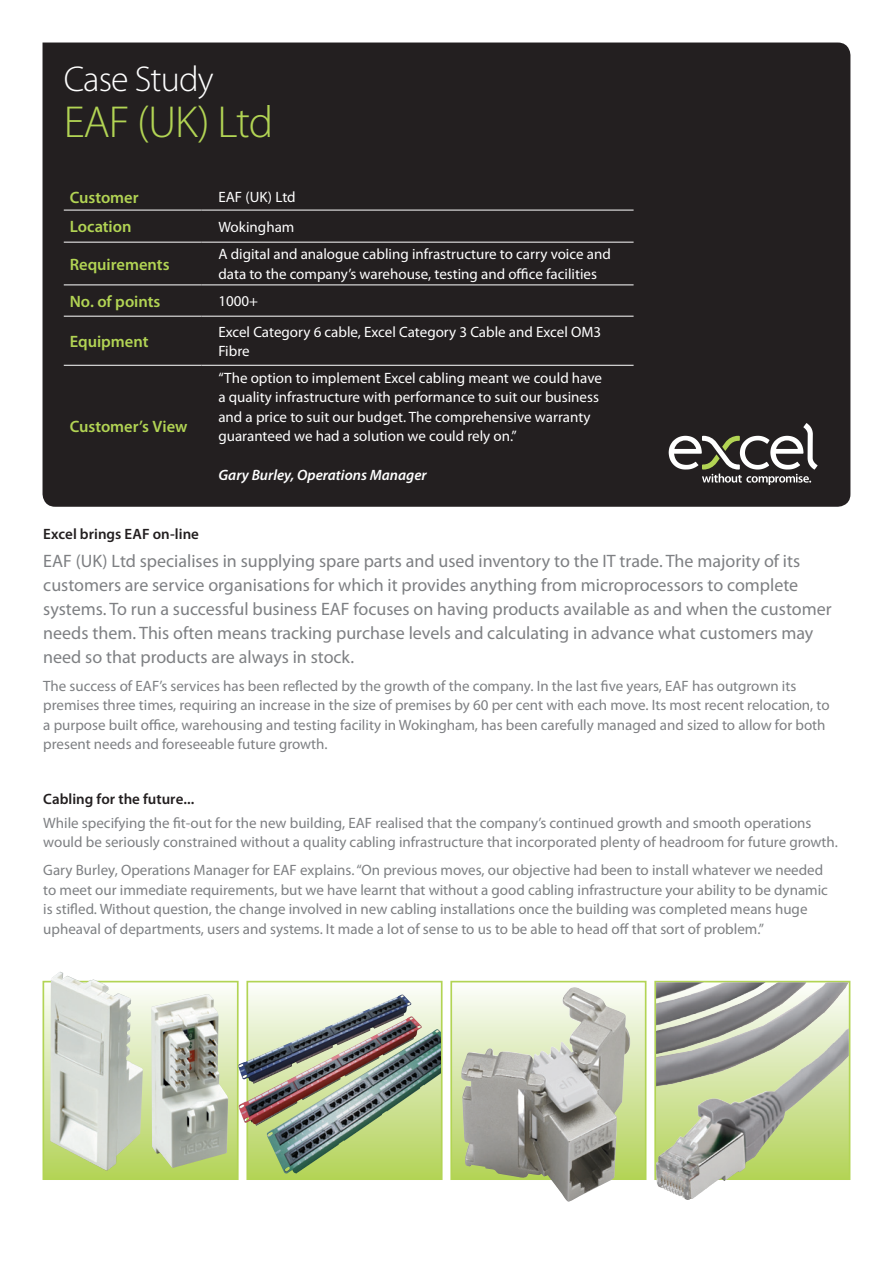
<style>
.page{position:relative;width:893px;height:1263px;background:#fff}
.page>*{position:absolute;margin:0;border:0;box-sizing:border-box;transform-origin:0 0}
.t1{font:300 45px "Myriad Pro";letter-spacing:-.025em;color:#b2d454}
.t2{font:300 36px "Myriad Pro";letter-spacing:-.025em;color:#fff}
.t3{font:18px/24px "Myriad Pro";color:#7e8083}
.t4{font:600 16.5px "Myriad Pro";color:#b2d454}
.t5{font:15px/19.5px "Myriad Pro";color:#7e8083}
.t6{font:15px/19.5px "Myriad Pro";color:#fff}
.t7{font:600 15px "Myriad Pro";color:#231f20}
.t8{font:italic 600 15px "Myriad Pro";color:#fff}
</style>
<div class="page">
<div style="left:43px;top:43px;width:807px;height:464px;background:#231f20"></div>
<svg style="left:669px;top:423px;width:148px;height:62px"></svg>
<hr style="left:64px;top:210px;width:137px;height:1px;background:#fff">
<hr style="left:64px;top:242px;width:137px;height:1px;background:#fff">
<hr style="left:64px;top:284px;width:137px;height:1px;background:#fff">
<hr style="left:64px;top:316px;width:137px;height:1px;background:#fff">
<hr style="left:201px;top:210px;width:433px;height:1px;background:#fff">
<hr style="left:201px;top:242px;width:433px;height:1px;background:#fff">
<hr style="left:201px;top:284px;width:433px;height:1px;background:#fff">
<hr style="left:201px;top:316px;width:433px;height:1px;background:#fff">
<hr style="left:201px;top:365px;width:433px;height:1px;background:#fff">
<hr style="left:64px;top:365px;width:137px;height:1px;background:#fff">
<div style="left:43px;top:982px;width:195px;height:197px;background:linear-gradient(to bottom,#fbfcfb,#b3d257)"></div>
<div style="left:43px;top:981px;width:196px;height:199px;border:2px solid #b2d454"></div>
<svg style="left:249px;top:991px;width:191px;height:186px"></svg>
<div style="left:246px;top:981px;width:197px;height:199px;border:2px solid #b2d454"></div>
<div style="left:451px;top:982px;width:195px;height:197px;background:linear-gradient(to bottom,#fbfcfb,#b3d257)"></div>
<div style="left:450px;top:981px;width:196px;height:199px;border:2px solid #b2d454"></div>
<svg style="left:657px;top:984px;width:190px;height:193px;background:#b0b997"></svg>
<div style="left:654px;top:981px;width:196px;height:199px;border:2px solid #b2d454"></div>
<img style="left:151px;top:994px;width:77px;height:174px">
<img style="left:50px;top:972px;width:93px;height:199px">
<img style="left:238px;top:994px;width:203px;height:181px">
<img style="left:757px;top:982px;width:68px;height:46px">
<img style="left:461px;top:987px;width:171px;height:215px">
<h2 class="t2" style="left:64px;top:59px;width:151px">Case Study</h2>
<h1 class="t1" style="left:64px;top:98px;width:211px">EAF (UK) Ltd</h1>
<p class="t4" style="left:70px;top:188px;width:70px">Customer</p>
<p class="t6" style="left:218px;top:188px;width:79px">EAF (UK) Ltd</p>
<p class="t4" style="left:70px;top:218px;width:63px">Location</p>
<p class="t6" style="left:218px;top:217px;width:78px">Wokingham</p>
<p class="t4" style="left:70px;top:255px;width:101px">Requirements</p>
<p class="t6" style="left:218px;top:245px;width:394px">A digital and analogue cabling infrastructure to carry voice and data to the company’s warehouse, testing and office facilities</p>
<p class="t4" style="left:70px;top:292px;width:92px">No. of points</p>
<p class="t6" style="left:218px;top:292px;width:41px">1000+</p>
<p class="t4" style="left:70px;top:332px;width:80px">Equipment</p>
<p class="t6" style="left:218px;top:322px;width:384px">Excel Category 6 cable, Excel Category 3 Cable and Excel OM3<br>Fibre</p>
<p class="t4" style="left:70px;top:417px;width:119px">Customer’s View</p>
<p class="t6" style="left:218px;top:368px;width:385px">“The option to implement Excel cabling meant we could have a quality infrastructure with performance to suit our business and a price to suit our budget. The comprehensive warranty guaranteed we had a solution we could rely on.”</p>
<p class="t8" style="left:218px;top:467px;width:210px">Gary Burley, Operations Manager</p>
<p class="t7" style="left:43px;top:525px;width:157px">Excel brings EAF on-line</p>
<p class="t3" style="left:43px;top:549px;width:790px">EAF (UK) Ltd specialises in supplying spare parts and used inventory to the IT trade. The majority of its customers are service organisations for which it provides anything from microprocessors to complete systems. To run a successful business EAF focuses on having products available as and when the customer needs them. This often means tracking purchase levels and calculating in advance what customers may need so that products are always in stock.</p>
<p class="t5" style="left:43px;top:676px;width:788px">The success of EAF’s services has been reflected by the growth of the company. In the last five years, EAF has outgrown its premises three times, requiring an increase in the size of premises by 60 per cent with each move. Its most recent relocation, to a purpose built office, warehousing and testing facility in Wokingham, has been carefully managed and sized to allow for both present needs and foreseeable future growth.</p>
<p class="t7" style="left:43px;top:790px;width:153px">Cabling for the future...</p>
<p class="t5" style="left:43px;top:813px;width:796px">While specifying the fit-out for the new building, EAF realised that the company’s continued growth and smooth operations would be seriously constrained without a quality cabling infrastructure that incorporated plenty of headroom for future growth.</p>
<p class="t5" style="left:43px;top:861px;width:786px">Gary Burley, Operations Manager for EAF explains. “On previous moves, our objective had been to install whatever we needed to meet our immediate requirements, but we have learnt that without a good cabling infrastructure your ability to be dynamic is stifled. Without question, the change involved in new cabling installations once the building was completed means huge upheaval of departments, users and systems. It made a lot of sense to us to be able to head off that sort of problem.”</p>
</div>
